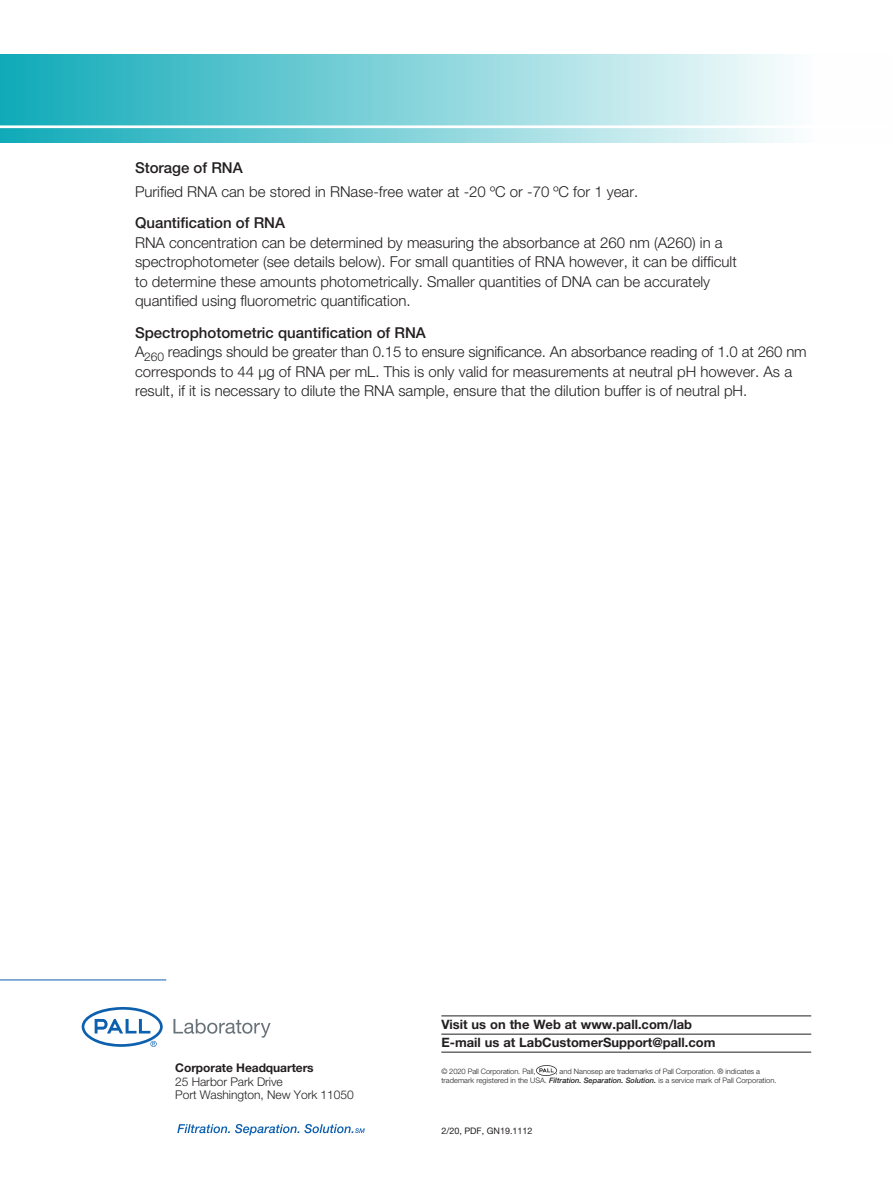
<style>
.page{position:relative;width:893px;height:1188px;background:#fff}
.page>*{position:absolute;margin:0;border:0;box-sizing:border-box;transform-origin:0 0}
.Level_1_Body_Text{font:300 15px/19.5px "Helvetica Neue LT Std";color:#231f20}
.Level_1_Fig_Tab_Num{font:500 15px "Helvetica Neue LT Std";color:#231f20}
.Level_1_Body_Text-2{font:500 15px "Helvetica Neue LT Std";color:#231f20}
.z_Web_address_Sign-o{font:700 12.9px "Helvetica Neue LT Std";color:#231f20}
.t1{font:300 12px "Helvetica Neue LT Std";letter-spacing:-.005em;color:#231f20}
.t2{font:700 12px "Helvetica Neue LT Std";letter-spacing:-.005em;color:#231f20}
.z_GN_Sign-off{font:9px "Helvetica Neue LT Std";color:#231f20}
._10_Disclaimer{font:300 7.5px/9px "Helvetica Neue LT Std";color:#231f20}
.s1{font-weight:500;font-style:italic}
</style>
<div class="page">
<div style="left:0;top:54px;width:893px;height:88px;background:linear-gradient(to right,#11abb9,#fff)"></div>
<hr style="left:0;top:125px;width:893px;height:3px;background:#fff">
<svg style="left:82px;top:1007px;width:81px;height:40px"></svg>
<svg style="left:173px;top:1019px;width:98px;height:19px"></svg>
<svg style="left:177px;top:1124px;width:188px;height:12px"></svg>
<hr style="left:0;top:980px;width:166px;height:1px;background:#0d60ae">
<hr style="left:441px;top:1016px;width:370px;height:1px;background:#231f20">
<hr style="left:441px;top:1034px;width:370px;height:1px;background:#231f20">
<hr style="left:441px;top:1052px;width:370px;height:1px;background:#231f20">
<img style="left:537px;top:1066px;width:19px;height:10px">
<p class="Level_1_Body_Text-2" style="left:135px;top:158px;width:109px">Storage of RNA</p>
<p class="Level_1_Body_Text" style="left:135px;top:181px;width:505px">Purified RNA can be stored in RNase-free water at -20 ºC or -70 ºC for 1 year.</p>
<p class="Level_1_Fig_Tab_Num" style="left:135px;top:214px;width:152px">Quantification of RNA</p>
<p class="Level_1_Body_Text" style="left:135px;top:232px;width:603px">RNA concentration can be determined by measuring the absorbance at 260 nm (A260) in a spectrophotometer (see details below). For small quantities of RNA however, it can be difficult to determine these amounts photometrically. Smaller quantities of DNA can be accurately quantified using fluorometric quantification.</p>
<p class="Level_1_Fig_Tab_Num" style="left:135px;top:323px;width:292px">Spectrophotometric quantification of RNA</p>
<p class="Level_1_Body_Text" style="left:135px;top:342px;width:673px">A<sub>260</sub> readings should be greater than 0.15 to ensure significance. An absorbance reading of 1.0 at 260 nm corresponds to 44 µg of RNA per mL. This is only valid for measurements at neutral pH however. As a result, if it is necessary to dilute the RNA sample, ensure that the dilution buffer is of neutral pH.</p>
<p class="t2" style="left:175px;top:1060px;width:140px">Corporate Headquarters</p>
<p class="t1" style="left:175px;top:1074px;width:109px">25 Harbor Park Drive</p>
<p class="t1" style="left:175px;top:1088px;width:180px">Port Washington, New York 11050</p>
<p class="z_Web_address_Sign-o" style="left:441px;top:1017px;width:252px">Visit us on the Web at www.pall.com/lab</p>
<p class="z_Web_address_Sign-o" style="left:441px;top:1035px;width:276px">E-mail us at LabCustomerSupport@pall.com</p>
<p class="_10_Disclaimer" style="left:441px;top:1067px;width:96px">© 2020 Pall Corporation. Pall,</p>
<p class="_10_Disclaimer" style="left:441px;top:1067px;width:337px;text-indent:114px">, and Nanosep are trademarks of Pall Corporation. ® indicates a trademark registered in the USA. <span class="s1">Filtration. Separation. Solution.</span> is a service mark of Pall Corporation.</p>
<p class="z_GN_Sign-off" style="left:441px;top:1125px;width:93px">2/20, PDF, GN19.1112</p>
</div>
